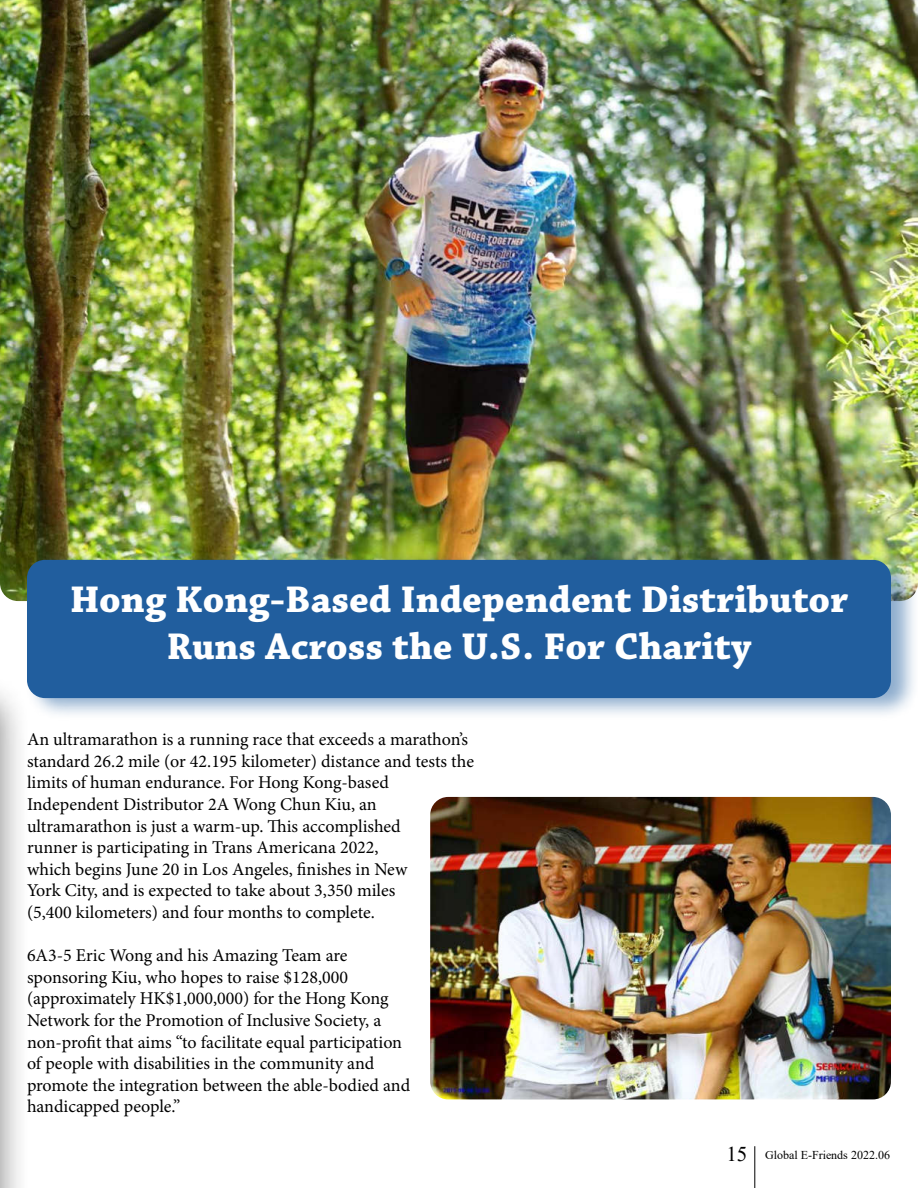
<style>
.page{position:relative;width:918px;height:1188px;background:#fff}
.page>*{position:absolute;margin:0;border:0;box-sizing:border-box;transform-origin:0 0}
.t1{font:39px/46.8px "Chaparral Pro Bold Capt";color:#fff;text-align:center}
.t2{font:18px/21.6px "Minion Pro";letter-spacing:-.005em;color:#000}
.t3{font:12px "Times New Roman";color:#000}
.s1{font-size:21px}
</style>
<div class="page">
<hr style="left:754px;top:1146px;width:1px;height:42px;background:#000">
<img style="left:0;top:0;width:918px;height:551px">
<div style="left:25px;top:551px;width:893px;height:169px;background:#215e9e;opacity:.5"></div>
<div style="left:27px;top:560px;width:864px;height:138px;background:#215e9e;border-radius:18px"></div>
<img style="left:430px;top:797px;width:461px;height:302px">
<div style="left:0;top:489px;width:31px;height:699px;background:#000;opacity:.5"></div>
<h1 class="t1" style="left:70px;top:580px;width:780px">Hong Kong-Based Independent Distributor<br>Runs Across the U.S. For Charity</h1>
<p class="t2" style="left:27px;top:730px;width:449px">An ultramarathon is a running race that exceeds a marathon’s standard 26.2 mile (or 42.195 kilometer) distance and tests the limits of human endurance. For Hong Kong-based Independent Distributor 2A Wong Chun Kiu, an ultramarathon is just a warm-up. This accomplished<br>runner is participating in Trans Americana 2022,<br>which begins June 20 in Los Angeles, finishes in New<br>York City, and is expected to take about 3,350 miles<br>(5,400 kilometers) and four months to complete.</p>
<p class="t2" style="left:27px;top:946px;width:385px">6A3-5 Eric Wong and his Amazing Team are sponsoring Kiu, who hopes to raise $128,000 (approximately HK$1,000,000) for the Hong Kong Network for the Promotion of Inclusive Society, a non-profit that aims “to facilitate equal participation of people with disabilities in the community and promote the integration between the able-bodied and handicapped people.”</p>
<p class="t3" style="left:726px;top:1148px;width:165px"><span class="s1">15</span> Global E-Friends 2022.06</p>
</div>
